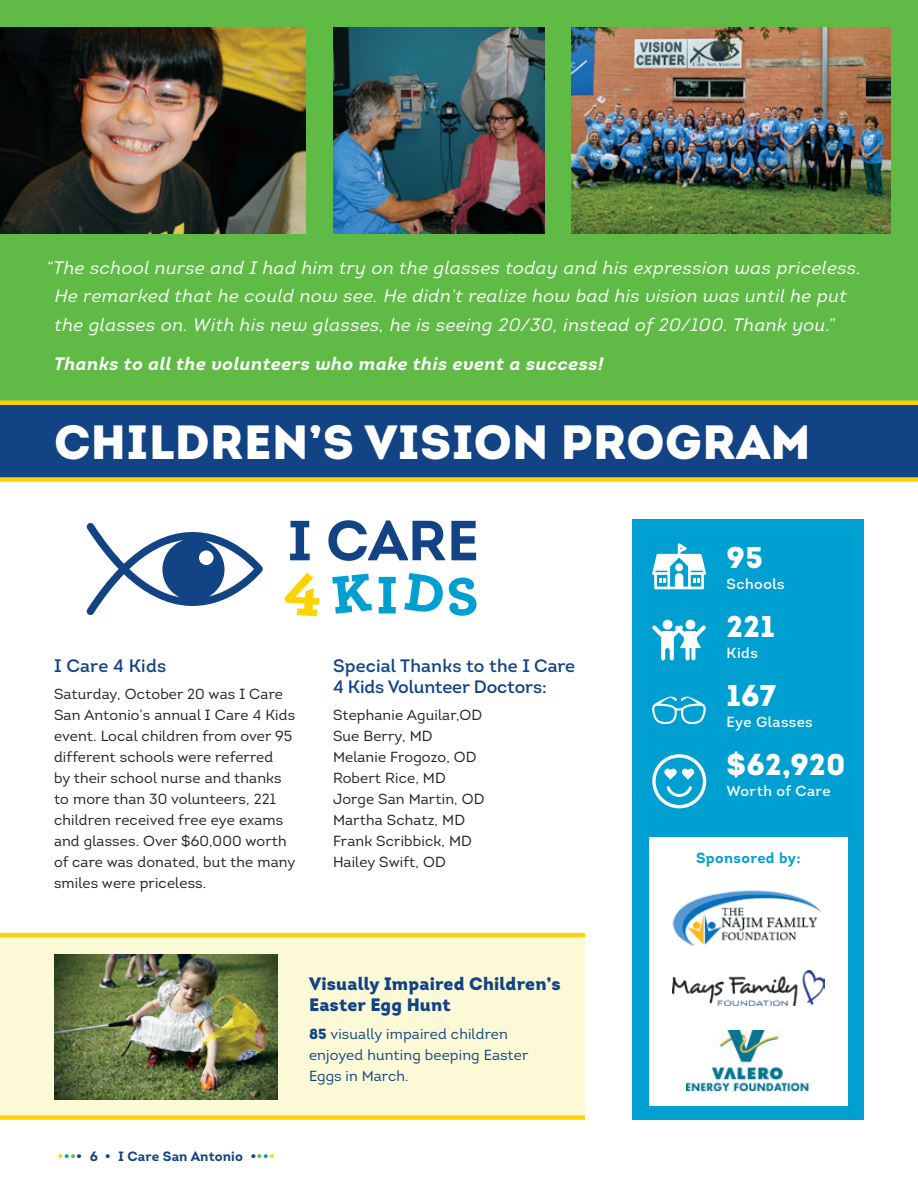
<style>
.page{position:relative;width:918px;height:1188px;background:#fff}
.page>*{position:absolute;margin:0;border:0;box-sizing:border-box;transform-origin:0 0}
.body_text{font:900 48px "Intro";letter-spacing:.01em;color:#fff}
.Green_numbers{font:900 30px "Intro";letter-spacing:.01em;color:#fff}
.body_text-2{font:italic 18px/28.5px "Intro";letter-spacing:.03em;color:#fff}
.Subhead{font:600 18px/21px "Intro";letter-spacing:-.005em;color:#114385}
.body_text-3{font:italic 700 18px "Intro";letter-spacing:.03em;color:#fff}
.body_text-4{font:900 18px/21px "Intro";letter-spacing:.01em;color:#114385}
.body_text-5{font:14.7px/21px "Intro";letter-spacing:.01em;color:#231f20}
.body_text-6{font:14.7px/21px "Intro";letter-spacing:.01em;color:#114385}
.body_text-7{font:600 14.7px "Intro";letter-spacing:.03em;color:#fff}
.body_text-8{font:700 14.7px "Intro";letter-spacing:.03em;color:#009fd1}
.t1{font:700 13.5px "Intro";letter-spacing:.01em;color:#114385}
.s1{color:#fed304}
.s2{color:#009fd1}
.s3{color:#60bb46}
.s4{font-weight:900}
</style>
<div class="page">
<div style="left:633px;top:519px;width:231px;height:601px;background:#009fd1"></div>
<div style="left:0;top:400px;width:918px;height:80px;background:#114385"></div>
<div style="left:0;top:0;width:918px;height:403px;background:#60bb46"></div>
<hr style="left:0;top:401px;width:918px;height:4px;background:#fed304">
<div style="left:0;top:937px;width:585px;height:180px;background:#fcfad6"></div>
<img style="left:54px;top:954px;width:224px;height:146px">
<hr style="left:0;top:933px;width:585px;height:4px;background:#fed304">
<div style="left:0;top:1115px;width:585px;height:5px;background:#fed304"></div>
<div style="left:649px;top:837px;width:199px;height:269px;background:#fff"></div>
<img style="left:672px;top:890px;width:150px;height:56px">
<img style="left:673px;top:971px;width:151px;height:34px">
<img style="left:686px;top:1031px;width:124px;height:59px">
<svg style="left:652px;top:696px;width:54px;height:28px"></svg>
<svg style="left:652px;top:754px;width:54px;height:54px"></svg>
<svg style="left:652px;top:619px;width:54px;height:42px"></svg>
<svg style="left:652px;top:543px;width:54px;height:46px"></svg>
<img style="left:0;top:27px;width:306px;height:207px">
<img style="left:571px;top:27px;width:320px;height:207px">
<img style="left:333px;top:27px;width:211px;height:207px">
<svg style="left:87px;top:523px;width:176px;height:92px"></svg>
<div style="left:199px;top:550px;width:15px;height:15px;background:#fff;border-radius:50%"></div>
<svg style="left:290px;top:521px;width:20px;height:39px"></svg>
<svg style="left:328px;top:520px;width:117px;height:41px"></svg>
<svg style="left:451px;top:521px;width:25px;height:39px"></svg>
<svg style="left:284px;top:573px;width:35px;height:43px"></svg>
<svg style="left:332px;top:574px;width:40px;height:40px"></svg>
<svg style="left:379px;top:577px;width:17px;height:36px"></svg>
<svg style="left:404px;top:573px;width:73px;height:43px"></svg>
<div style="left:0;top:477px;width:918px;height:5px;background:#fed304"></div>
<p class="body_text-2" style="left:55px;top:253px;width:808px;text-indent:-8px">“The school nurse and I had him try on the glasses today and his expression was priceless.<br>He remarked that he could now see. He didn’t realize how bad his vision was until he put the glasses on. With his new glasses, he is seeing 20/30, instead of 20/100. Thank you.”</p>
<p class="body_text-3" style="left:54px;top:352px;width:551px">Thanks to all the volunteers who make this event a success!</p>
<p class="body_text" style="left:54px;top:410px;width:758px">CHILDREN’S VISION PROGRAM</p>
<p class="Subhead" style="left:54px;top:655px;width:114px">I Care 4 Kids</p>
<p class="body_text-5" style="left:54px;top:684px;width:243px">Saturday, October 20 was I Care<br>San Antonio’s annual I Care 4 Kids event. Local children from over 95 different schools were referred<br>by their school nurse and thanks to more than 30 volunteers, 221 children received free eye exams and glasses. Over $60,000 worth of care was donated, but the many smiles were priceless.</p>
<p class="Subhead" style="left:333px;top:655px;width:244px">Special Thanks to the I Care<br>4 Kids Volunteer Doctors:</p>
<p class="body_text-5" style="left:333px;top:705px;width:153px">Stephanie Aguilar,OD<br>Sue Berry, MD<br>Melanie Frogozo, OD<br>Robert Rice, MD<br>Jorge San Martin, OD<br>Martha Schatz, MD<br>Frank Scribbick, MD<br>Hailey Swift, OD</p>
<p class="t1" style="left:58px;top:1147px;width:219px"><span class="s1">•</span><span class="s2">•</span><span class="s3">•</span>• 6 • I Care San Antonio •<span class="s3">•</span><span class="s2">•</span><span class="s1">•</span></p>
<p class="body_text-4" style="left:309px;top:973px;width:253px">Visually Impaired Children’s<br>Easter Egg Hunt</p>
<p class="body_text-6" style="left:309px;top:1023px;width:221px"><span class="s4">85</span> visually impaired children enjoyed hunting beeping Easter<br>Eggs in March.</p>
<p class="Green_numbers" style="left:727px;top:538px;width:38px">95</p>
<p class="body_text-7" style="left:727px;top:575px;width:59px">Schools</p>
<p class="Green_numbers" style="left:727px;top:607px;width:50px">221</p>
<p class="body_text-7" style="left:727px;top:644px;width:33px">Kids</p>
<p class="Green_numbers" style="left:727px;top:676px;width:51px">167</p>
<p class="body_text-7" style="left:727px;top:713px;width:88px">Eye Glasses</p>
<p class="Green_numbers" style="left:727px;top:745px;width:120px">$62,920</p>
<p class="body_text-7" style="left:727px;top:782px;width:105px">Worth of Care</p>
<p class="body_text-8" style="left:696px;top:848px;width:106px">Sponsored by:</p>
</div>
